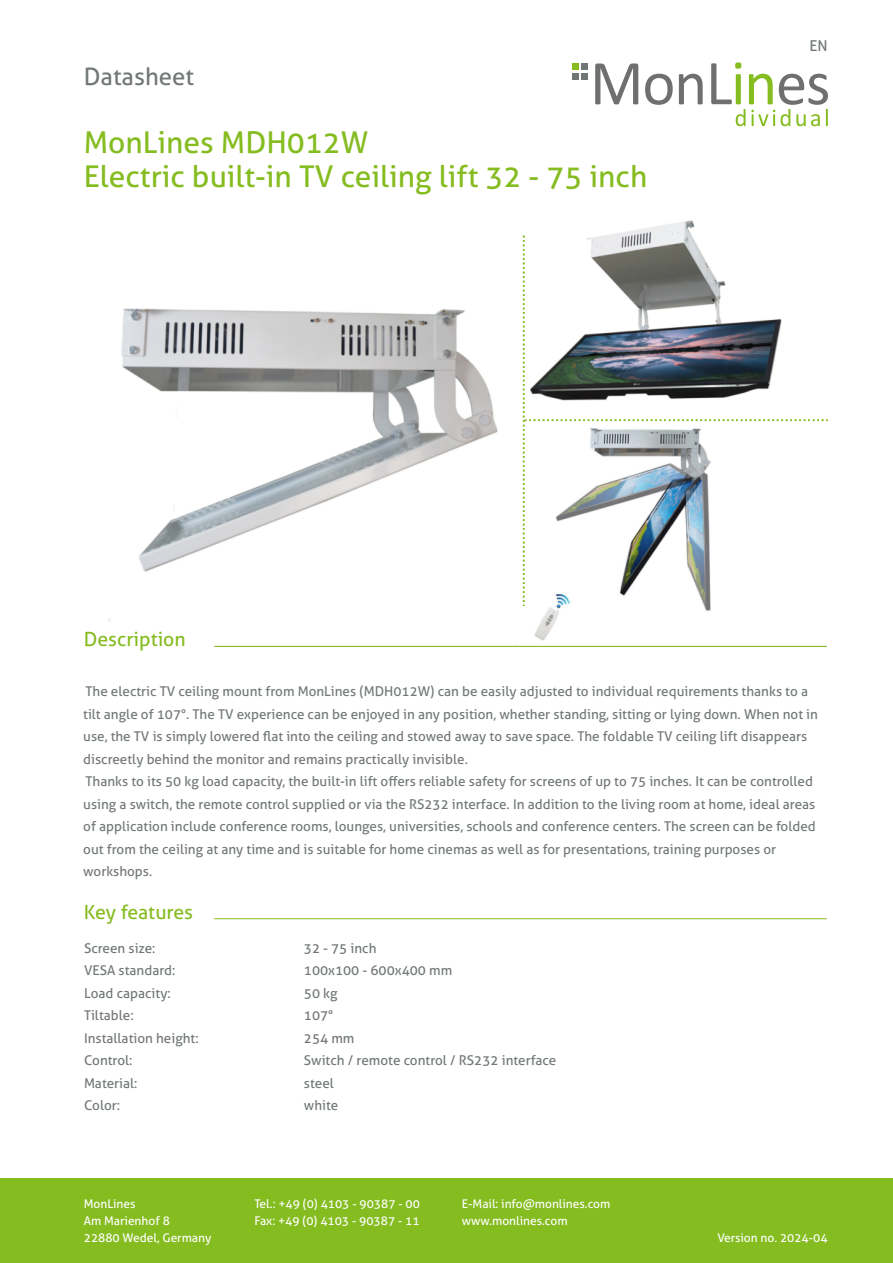
<style>
.page{position:relative;width:893px;height:1263px;background:#fff}
.page>*{position:absolute;margin:0;border:0;box-sizing:border-box;transform-origin:0 0}
.t1{font:30px/34px "Aller";color:#85bc20}
.t2{font:24px "Aller";color:#727777}
.t3{font:19.5px "Aller";color:#85bc20}
.t4{font:15px "Aller";color:#727777}
.t5{font:13.5px/22.5px "Aller";color:#727777}
.t6{font:12px "Aller";color:#fff}
</style>
<div class="page">
<div style="left:0;top:1178px;width:893px;height:85px;background:#85bc20"></div>
<svg style="left:595px;top:63px;width:43px;height:41px"></svg>
<svg style="left:645px;top:74px;width:28px;height:31px"></svg>
<svg style="left:679px;top:74px;width:24px;height:30px"></svg>
<svg style="left:711px;top:62px;width:117px;height:64px"></svg>
<svg style="left:573px;top:64px;width:15px;height:6px"></svg>
<div style="left:573px;top:73px;width:6px;height:7px;background:#717676"></div>
<div style="left:582px;top:73px;width:6px;height:7px;background:#717676"></div>
<img style="left:603px;top:220px;width:92px;height:16px">
<img style="left:513px;top:416px;width:235px;height:230px">
<hr style="left:214px;top:918px;width:613px;height:1px;background:#85bc20">
<img style="left:523px;top:236px;width:304px;height:370px">
<hr style="left:215px;top:646px;width:612px;height:1px;background:#85bc20">
<img style="left:108px;top:308px;width:407px;height:315px">
<h2 class="t2" style="left:84px;top:63px;width:112px">Datasheet</h2>
<h1 class="t1" style="left:84px;top:126px;width:565px">MonLines MDH012W<br>Electric built-in TV ceiling lift 32 - 75 inch</h1>
<p class="t4" style="left:809px;top:37px;width:20px">EN</p>
<h3 class="t3" style="left:84px;top:628px;width:104px">Description</h3>
<p class="t5" style="left:83px;top:680px;width:736px">The electric TV ceiling mount from MonLines (MDH012W) can be easily adjusted to individual requirements thanks to a tilt angle of 107°. The TV experience can be enjoyed in any position, whether standing, sitting or lying down. When not in use, the TV is simply lowered flat into the ceiling and stowed away to save space. The foldable TV ceiling lift disappears discreetly behind the monitor and remains practically invisible.<br>Thanks to its 50 kg load capacity, the built-in lift offers reliable safety for screens of up to 75 inches. It can be controlled using a switch, the remote control supplied or via the RS232 interface. In addition to the living room at home, ideal areas of application include conference rooms, lounges, universities, schools and conference centers. The screen can be folded out from the ceiling at any time and is suitable for home cinemas as well as for presentations, training purposes or workshops.</p>
<h3 class="t3" style="left:84px;top:900px;width:111px">Key features</h3>
<p class="t5" style="left:84px;top:937px;width:116px">Screen size:<br>VESA standard:<br>Load capacity:<br>Tiltable:<br>Installation height:<br>Control:<br>Material:<br>Color:</p>
<p class="t5" style="left:304px;top:937px;width:254px">32 - 75 inch<br>100x100 - 600x400 mm<br>50 kg<br>107°<br>254 mm<br>Switch / remote control / RS232 interface steel<br>white</p>
<p class="t6" style="left:84px;top:1196px;width:53px">MonLines</p>
<p class="t6" style="left:254px;top:1196px;width:167px">Tel.: +49 (0) 4103 - 90387 - 00</p>
<p class="t6" style="left:462px;top:1196px;width:150px">E-Mail: info@monlines.com</p>
<p class="t6" style="left:84px;top:1213px;width:88px">Am Marienhof 8</p>
<p class="t6" style="left:254px;top:1213px;width:167px">Fax: +49 (0) 4103 - 90387 - 11</p>
<p class="t6" style="left:462px;top:1213px;width:107px">www.monlines.com</p>
<p class="t6" style="left:84px;top:1230px;width:129px">22880 Wedel, Germany</p>
<p class="t6" style="left:717px;top:1230px;width:112px">Version no. 2024-04</p>
</div>
